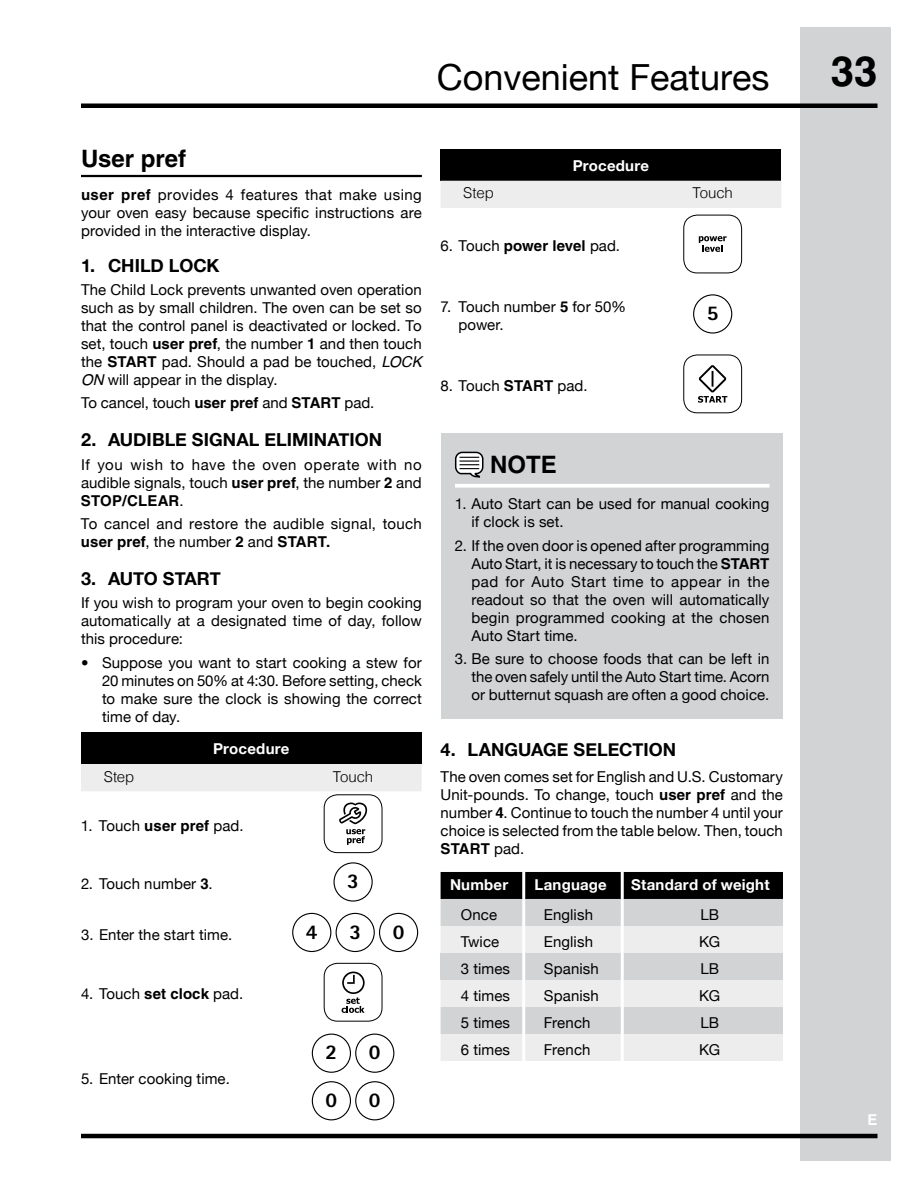
<style>
.page{position:relative;width:918px;height:1188px;background:#fff}
.page>*{position:absolute;margin:0;border:0;box-sizing:border-box;transform-origin:0 0}
.t1{font:700 42px "Helvetica";color:#000}
.t2{font:36px "Helvetica Neue";color:#000}
.t3{font:700 24px "Helvetica";color:#000}
.t4{font:800 21px "Rotis Sans Serif";color:#000}
.t5{font:700 18px "Helvetica Neue";color:#000}
.t6{font:15px/18px "Helvetica Neue";letter-spacing:.005em;color:#000;text-align:justify}
.t7{font:15px/18px "Helvetica Neue";letter-spacing:.025em;color:#000}
.t8{font:700 15px "Helvetica";letter-spacing:.005em;color:#000}
.t9{font:700 15px "Helvetica Neue";letter-spacing:.015em;color:#fff}
.t10{font:300 15px "Helvetica";letter-spacing:-.005em;color:#000}
.t11{font:700 15px "Helvetica";color:#fff}
.s1{font-family:"Helvetica";font-weight:700}
.s2{font-family:"Helvetica";font-style:italic}
.s3{font-family:"Helvetica Neue";font-weight:400}
</style>
<div class="page">
<div style="left:801px;top:27px;width:90px;height:1134px;background:#d1d3d4"></div>
<hr style="left:81px;top:104px;width:797px;height:4px;background:#000">
<hr style="left:81px;top:1134px;width:797px;height:4px;background:#000">
<hr style="left:81px;top:175px;width:341px;height:2px;background:#000">
<div style="left:81px;top:733px;width:341px;height:31px;background:#000"></div>
<div style="left:81px;top:764px;width:341px;height:27px;background:#ededee"></div>
<div style="left:324px;top:794px;width:58px;height:59px;border:1px solid #000;border-radius:14px"></div>
<svg style="left:339px;top:803px;width:29px;height:42px"></svg>
<div style="left:333px;top:862px;width:40px;height:40px;border:1px solid #000;border-radius:50%"></div>
<div style="left:292px;top:913px;width:39px;height:39px;border:1px solid #000;border-radius:50%"></div>
<div style="left:336px;top:913px;width:39px;height:39px;border:1px solid #000;border-radius:50%"></div>
<div style="left:379px;top:913px;width:39px;height:39px;border:1px solid #000;border-radius:50%"></div>
<div style="left:324px;top:963px;width:58px;height:59px;border:1px solid #000;border-radius:14px"></div>
<svg style="left:342px;top:972px;width:23px;height:41px"></svg>
<div style="left:312px;top:1034px;width:39px;height:39px;border:1px solid #000;border-radius:50%"></div>
<div style="left:355px;top:1034px;width:39px;height:39px;border:1px solid #000;border-radius:50%"></div>
<div style="left:312px;top:1081px;width:39px;height:39px;border:1px solid #000;border-radius:50%"></div>
<div style="left:355px;top:1081px;width:39px;height:39px;border:1px solid #000;border-radius:50%"></div>
<div style="left:441px;top:150px;width:340px;height:31px;background:#000"></div>
<div style="left:441px;top:181px;width:340px;height:27px;background:#ededee"></div>
<div style="left:683px;top:215px;width:59px;height:58px;border:1px solid #000;border-radius:14px"></div>
<svg style="left:699px;top:236px;width:28px;height:16px"></svg>
<div style="left:693px;top:294px;width:39px;height:40px;border:1px solid #000;border-radius:50%"></div>
<div style="left:683px;top:355px;width:59px;height:58px;border:1px solid #000;border-radius:14px"></div>
<svg style="left:698px;top:365px;width:29px;height:38px"></svg>
<div style="left:441px;top:433px;width:342px;height:285px;background:#d1d3d4"></div>
<svg style="left:455px;top:484px;width:314px;height:4px"></svg>
<svg style="left:454px;top:451px;width:30px;height:27px"></svg>
<div style="left:441px;top:872px;width:342px;height:27px;background:#000"></div>
<div style="left:441px;top:899px;width:342px;height:27px;background:#d1d3d4"></div>
<svg style="left:441px;top:926px;width:342px;height:135px;background:#e1e2e3"></svg>
<hr style="left:522px;top:872px;width:3px;height:27px;background:#fff">
<hr style="left:621px;top:872px;width:3px;height:27px;background:#fff">
<hr style="left:522px;top:899px;width:3px;height:27px;background:#fff">
<hr style="left:621px;top:899px;width:3px;height:27px;background:#fff">
<hr style="left:522px;top:926px;width:3px;height:27px;background:#fff">
<hr style="left:621px;top:926px;width:3px;height:27px;background:#fff">
<hr style="left:522px;top:953px;width:3px;height:27px;background:#fff">
<hr style="left:621px;top:953px;width:3px;height:27px;background:#fff">
<hr style="left:522px;top:980px;width:3px;height:27px;background:#fff">
<hr style="left:621px;top:980px;width:3px;height:27px;background:#fff">
<hr style="left:522px;top:1007px;width:3px;height:27px;background:#fff">
<hr style="left:621px;top:1007px;width:3px;height:27px;background:#fff">
<hr style="left:522px;top:1034px;width:3px;height:27px;background:#fff">
<hr style="left:621px;top:1034px;width:3px;height:27px;background:#fff">
<h2 class="t2" style="left:437px;top:56px;width:334px">Convenient Features</h2>
<h3 class="t3" style="left:81px;top:144px;width:107px">User pref</h3>
<p class="t6" style="left:81px;top:186px;width:342px"><span class="s1">user pref</span> provides 4 features that make using your oven easy because specific instructions are provided in the interactive display.</p>
<p class="t5" style="left:81px;top:254px;width:140px">1. CHILD LOCK</p>
<p class="t6" style="left:81px;top:280px;width:342px">The Child Lock prevents unwanted oven operation such as by small children. The oven can be set so that the control panel is deactivated or locked. To set, touch <span class="s1">user pref</span>, the number <span class="s1">1</span> and then touch the <span class="s1">START</span> pad. Should a pad be touched, <span class="s2">LOCK ON</span> will appear in the display.</p>
<p class="t6" style="left:81px;top:394px;width:295px">To cancel, touch <span class="s1">user pref</span> and <span class="s1">START</span> pad.</p>
<p class="t5" style="left:81px;top:429px;width:303px">2. AUDIBLE SIGNAL ELIMINATION</p>
<p class="t7" style="left:81px;top:455px;width:342px">If you wish to have the oven operate with no audible signals, touch <span class="s1">user pref</span>, the number <span class="s1">2</span> and</p>
<p class="t8" style="left:81px;top:491px;width:104px">STOP/CLEAR<span class="s3">.</span></p>
<p class="t7" style="left:81px;top:514px;width:342px">To cancel and restore the audible signal, touch</p>
<p class="t8" style="left:81px;top:533px;width:251px">user pref<span class="s3">, the number</span> 2 <span class="s3">and</span> START.</p>
<p class="t5" style="left:81px;top:567px;width:141px">3. AUTO START</p>
<p class="t6" style="left:81px;top:594px;width:342px">If you wish to program your oven to begin cooking automatically at a designated time of day, follow this procedure:</p>
<p class="t6" style="left:102px;top:653px;width:321px;text-indent:-21px">• Suppose you want to start cooking a stew for 20 minutes on 50% at 4:30. Before setting, check to make sure the clock is showing the correct time of day.</p>
<p class="t9" style="left:213px;top:740px;width:78px">Procedure</p>
<p class="t10" style="left:104px;top:767px;width:32px">Step</p>
<p class="t10" style="left:333px;top:767px;width:42px">Touch</p>
<p class="t6" style="left:81px;top:816px;width:164px">1. Touch <span class="s1">user pref</span> pad.</p>
<p class="t6" style="left:81px;top:875px;width:133px">2. Touch number <span class="s1">3</span>.</p>
<h3 class="t4" style="left:347px;top:868px;width:13px">3</h3>
<p class="t6" style="left:81px;top:925px;width:153px">3. Enter the start time.</p>
<h3 class="t4" style="left:306px;top:918px;width:13px">4</h3>
<h3 class="t4" style="left:349px;top:918px;width:13px">3</h3>
<h3 class="t4" style="left:393px;top:918px;width:13px">0</h3>
<p class="t6" style="left:81px;top:985px;width:164px">4. Touch <span class="s1">set clock</span> pad.</p>
<p class="t6" style="left:81px;top:1070px;width:150px">5. Enter cooking time.</p>
<h3 class="t4" style="left:326px;top:1039px;width:13px">2</h3>
<h3 class="t4" style="left:369px;top:1039px;width:13px">0</h3>
<h3 class="t4" style="left:326px;top:1086px;width:13px">0</h3>
<h3 class="t4" style="left:369px;top:1086px;width:13px">0</h3>
<p class="t9" style="left:573px;top:156px;width:78px">Procedure</p>
<p class="t10" style="left:463px;top:184px;width:32px">Step</p>
<p class="t10" style="left:692px;top:184px;width:42px">Touch</p>
<p class="t6" style="left:441px;top:237px;width:181px">6. Touch <span class="s1">power level</span> pad.</p>
<p class="t6" style="left:459px;top:298px;width:169px;text-indent:-18px">7. Touch number <span class="s1">5</span> for 50% power.</p>
<h3 class="t4" style="left:707px;top:300px;width:13px">5</h3>
<p class="t6" style="left:441px;top:376px;width:149px">8. Touch <span class="s1">START</span> pad.</p>
<h3 class="t3" style="left:490px;top:450px;width:68px">NOTE</h3>
<p class="t6" style="left:471px;top:495px;width:299px;text-indent:-16px">1. Auto Start can be used for manual cooking if clock is set.</p>
<p class="t6" style="left:471px;top:536px;width:300px;text-indent:-16px">2. If the oven door is opened after programming Auto Start, it is necessary to touch the <span class="s1">START </span>pad for Auto Start time to appear in the readout so that the oven will automatically begin programmed cooking at the chosen Auto Start time.</p>
<p class="t6" style="left:471px;top:650px;width:300px;text-indent:-16px">3. Be sure to choose foods that can be left in the oven safely until the Auto Start time. Acorn or butternut squash are often a good choice.</p>
<p class="t5" style="left:441px;top:739px;width:237px">4. LANGUAGE SELECTION</p>
<p class="t6" style="left:441px;top:767px;width:344px">The oven comes set for English and U.S. Customary Unit-pounds. To change, touch <span class="s1">user pref</span> and the number <span class="s1">4</span>. Continue to touch the number 4 until your choice is selected from the table below. Then, touch</p>
<p class="t8" style="left:441px;top:839px;width:85px">START <span class="s3">pad.</span></p>
<p class="t9" style="left:450px;top:875px;width:60px">Number</p>
<p class="t9" style="left:535px;top:875px;width:74px">Language</p>
<p class="t9" style="left:631px;top:875px;width:140px">Standard of weight</p>
<p class="t6" style="left:461px;top:905px;width:38px">Once</p>
<p class="t6" style="left:544px;top:905px;width:51px">English</p>
<p class="t6" style="left:700px;top:905px;width:20px">LB</p>
<p class="t6" style="left:461px;top:932px;width:40px">Twice</p>
<p class="t6" style="left:544px;top:932px;width:51px">English</p>
<p class="t6" style="left:699px;top:932px;width:22px">KG</p>
<p class="t6" style="left:461px;top:959px;width:51px">3 times</p>
<p class="t6" style="left:544px;top:959px;width:56px">Spanish</p>
<p class="t6" style="left:700px;top:959px;width:20px">LB</p>
<p class="t6" style="left:461px;top:986px;width:51px">4 times</p>
<p class="t6" style="left:544px;top:986px;width:56px">Spanish</p>
<p class="t6" style="left:699px;top:986px;width:22px">KG</p>
<p class="t6" style="left:461px;top:1013px;width:51px">5 times</p>
<p class="t6" style="left:544px;top:1013px;width:48px">French</p>
<p class="t6" style="left:700px;top:1013px;width:20px">LB</p>
<p class="t6" style="left:461px;top:1040px;width:51px">6 times</p>
<p class="t6" style="left:544px;top:1040px;width:48px">French</p>
<p class="t6" style="left:699px;top:1040px;width:22px">KG</p>
<h1 class="t1" style="left:831px;top:45px;width:48px">33</h1>
<p class="t11" style="left:867px;top:1110px;width:12px">E</p>
</div>
